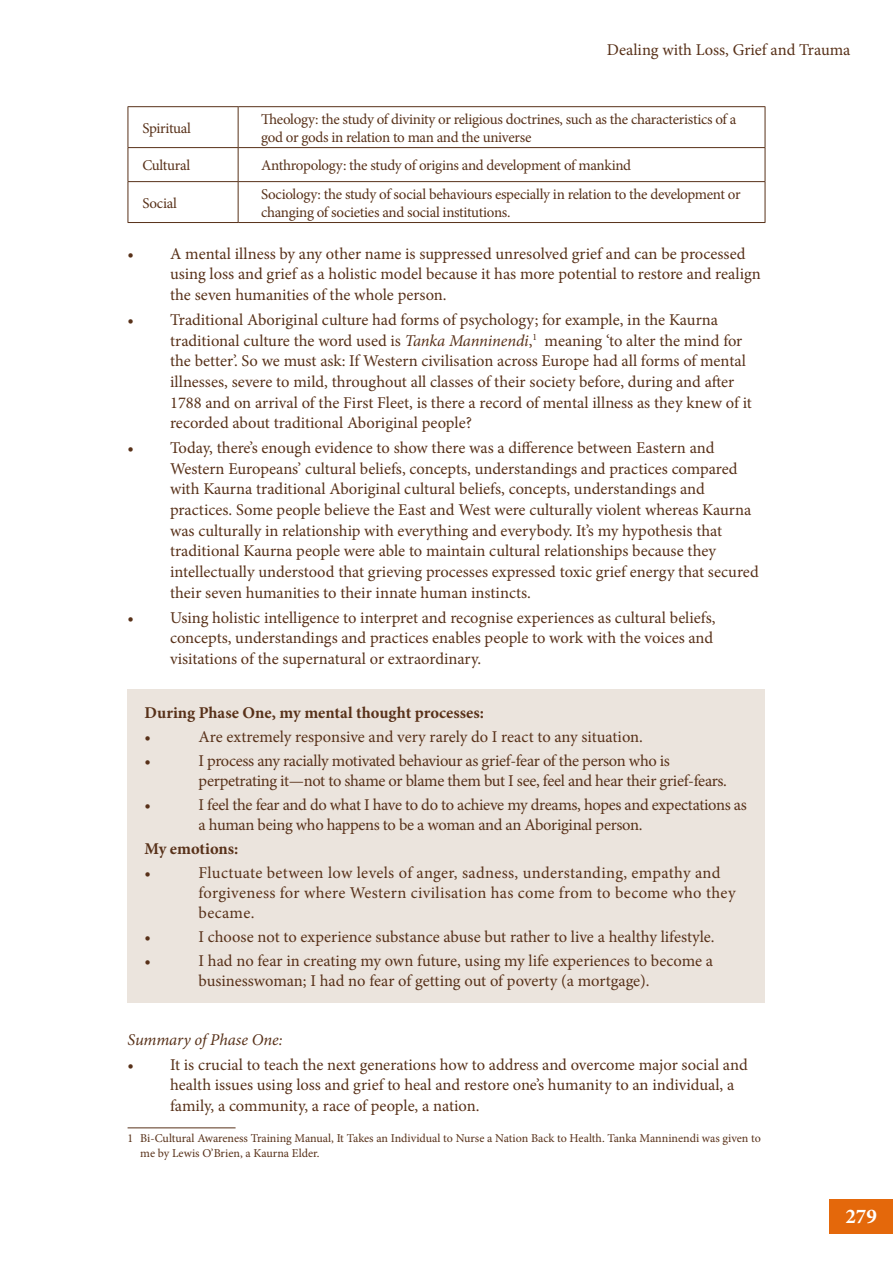
<style>
.page{position:relative;width:893px;height:1263px;background:#fff}
.page>*{position:absolute;margin:0;border:0;box-sizing:border-box;transform-origin:0 0}
.t1{font:700 21px "Minion Pro";color:#fff}
.t2{font:16.5px/20.7px "Minion Pro";color:#583119}
.t3{font:16.5px/19.8px "Minion Pro";letter-spacing:-.025em;color:#583119}
.t4{font:700 16.5px "Minion Pro";color:#583119}
.t5{font:italic 16.5px "Minion Pro";letter-spacing:-.005em;color:#583119}
.t6{font:15px/18px "Minion Pro";letter-spacing:-.02em;color:#583119}
.t7{font:12px/14.4px "Minion Pro";color:#583119}
.s1{font-style:italic}
</style>
<div class="page">
<div style="left:829px;top:1199px;width:64px;height:34px;background:#e4680b"></div>
<hr style="left:128px;top:107px;width:1px;height:40px;background:#583119">
<hr style="left:128px;top:148px;width:1px;height:33px;background:#583119">
<hr style="left:128px;top:182px;width:1px;height:40px;background:#583119">
<hr style="left:238px;top:107px;width:1px;height:40px;background:#583119">
<hr style="left:765px;top:107px;width:1px;height:40px;background:#583119">
<hr style="left:238px;top:148px;width:1px;height:33px;background:#583119">
<hr style="left:765px;top:148px;width:1px;height:33px;background:#583119">
<hr style="left:238px;top:182px;width:1px;height:40px;background:#583119">
<hr style="left:765px;top:182px;width:1px;height:40px;background:#583119">
<hr style="left:128px;top:106px;width:110px;height:1px;background:#583119">
<hr style="left:238px;top:106px;width:527px;height:1px;background:#583119">
<hr style="left:128px;top:147px;width:110px;height:1px;background:#583119">
<hr style="left:238px;top:147px;width:527px;height:1px;background:#583119">
<hr style="left:128px;top:181px;width:110px;height:1px;background:#583119">
<hr style="left:238px;top:181px;width:527px;height:1px;background:#583119">
<hr style="left:128px;top:222px;width:110px;height:1px;background:#583119">
<hr style="left:238px;top:222px;width:527px;height:1px;background:#583119">
<div style="left:128px;top:689px;width:637px;height:314px;background:#ebe4dd"></div>
<hr style="left:128px;top:1127px;width:108px;height:1px;background:#583119">
<p class="t2" style="left:607px;top:39px;width:245px">Dealing with Loss, Grief and Trauma</p>
<p class="t6" style="left:142px;top:119px;width:50px">Spiritual</p>
<p class="t6" style="left:261px;top:110px;width:477px">Theology: the study of divinity or religious doctrines, such as the characteristics of a god or gods in relation to man and the universe</p>
<p class="t6" style="left:142px;top:156px;width:49px">Cultural</p>
<p class="t6" style="left:261px;top:156px;width:372px">Anthropology: the study of origins and development of mankind</p>
<p class="t6" style="left:142px;top:194px;width:36px">Social</p>
<p class="t6" style="left:261px;top:185px;width:481px">Sociology: the study of social behaviours especially in relation to the development or changing of societies and social institutions.</p>
<p class="t2" style="left:170px;top:243px;width:592px;text-indent:-43px">• A mental illness by any other name is suppressed unresolved grief and can be processed using loss and grief as a holistic model because it has more potential to restore and realign the seven humanities of the whole person.</p>
<p class="t2" style="left:170px;top:309px;width:583px;text-indent:-43px">• Traditional Aboriginal culture had forms of psychology; for example, in the Kaurna traditional culture the word used is <span class="s1">Tanka Manninendi</span>,<sup>1</sup> meaning ‘to alter the mind for the better’. So we must ask: If Western civilisation across Europe had all forms of mental illnesses, severe to mild, throughout all classes of their society before, during and after 1788 and on arrival of the First Fleet, is there a record of mental illness as they knew of it recorded about traditional Aboriginal people?</p>
<p class="t2" style="left:170px;top:438px;width:590px;text-indent:-43px">• Today, there’s enough evidence to show there was a difference between Eastern and Western Europeans’ cultural beliefs, concepts, understandings and practices compared with Kaurna traditional Aboriginal cultural beliefs, concepts, understandings and practices. Some people believe the East and West were culturally violent whereas Kaurna was culturally in relationship with everything and everybody. It’s my hypothesis that traditional Kaurna people were able to maintain cultural relationships because they intellectually understood that grieving processes expressed toxic grief energy that secured their seven humanities to their innate human instincts.</p>
<p class="t2" style="left:170px;top:607px;width:547px;text-indent:-43px">• Using holistic intelligence to interpret and recognise experiences as cultural beliefs, concepts, understandings and practices enables people to work with the voices and visitations of the supernatural or extraordinary.</p>
<p class="t4" style="left:145px;top:701px;width:341px">During Phase One, my mental thought processes:</p>
<p class="t2" style="left:145px;top:727px;width:8px">•</p>
<p class="t2" style="left:199px;top:727px;width:446px">Are extremely responsive and very rarely do I react to any situation.</p>
<p class="t2" style="left:145px;top:751px;width:8px">•</p>
<p class="t3" style="left:199px;top:751px;width:530px">I process any racially motivated behaviour as grief-fear of the person who is perpetrating it—not to shame or blame them but I see, feel and hear their grief-fears.</p>
<p class="t2" style="left:145px;top:795px;width:8px">•</p>
<p class="t3" style="left:199px;top:795px;width:550px">I feel the fear and do what I have to do to achieve my dreams, hopes and expectations as a human being who happens to be a woman and an Aboriginal person.</p>
<p class="t4" style="left:145px;top:837px;width:95px">My emotions:</p>
<p class="t2" style="left:145px;top:863px;width:8px">•</p>
<p class="t2" style="left:199px;top:863px;width:539px;line-height:19.8px">Fluctuate between low levels of anger, sadness, understanding, empathy and forgiveness for where Western civilisation has come from to become who they became.</p>
<p class="t2" style="left:145px;top:926px;width:8px">•</p>
<p class="t2" style="left:199px;top:926px;width:518px">I choose not to experience substance abuse but rather to live a healthy lifestyle.</p>
<p class="t2" style="left:145px;top:950px;width:8px">•</p>
<p class="t2" style="left:199px;top:951px;width:516px;line-height:19.8px">I had no fear in creating my own future, using my life experiences to become a businesswoman; I had no fear of getting out of poverty (a mortgage).</p>
<p class="t5" style="left:128px;top:1028px;width:157px">Summary of Phase One:</p>
<p class="t2" style="left:170px;top:1054px;width:579px;text-indent:-43px">• It is crucial to teach the next generations how to address and overcome major social and health issues using loss and grief to heal and restore one’s humanity to an individual, a family, a community, a race of people, a nation.</p>
<p class="t7" style="left:140px;top:1131px;width:622px;text-indent:-13px">1 Bi-Cultural Awareness Training Manual, It Takes an Individual to Nurse a Nation Back to Health. Tanka Manninendi was given to me by Lewis O’Brien, a Kaurna Elder.</p>
<p class="t1" style="left:845px;top:1201px;width:33px">279</p>
</div>
